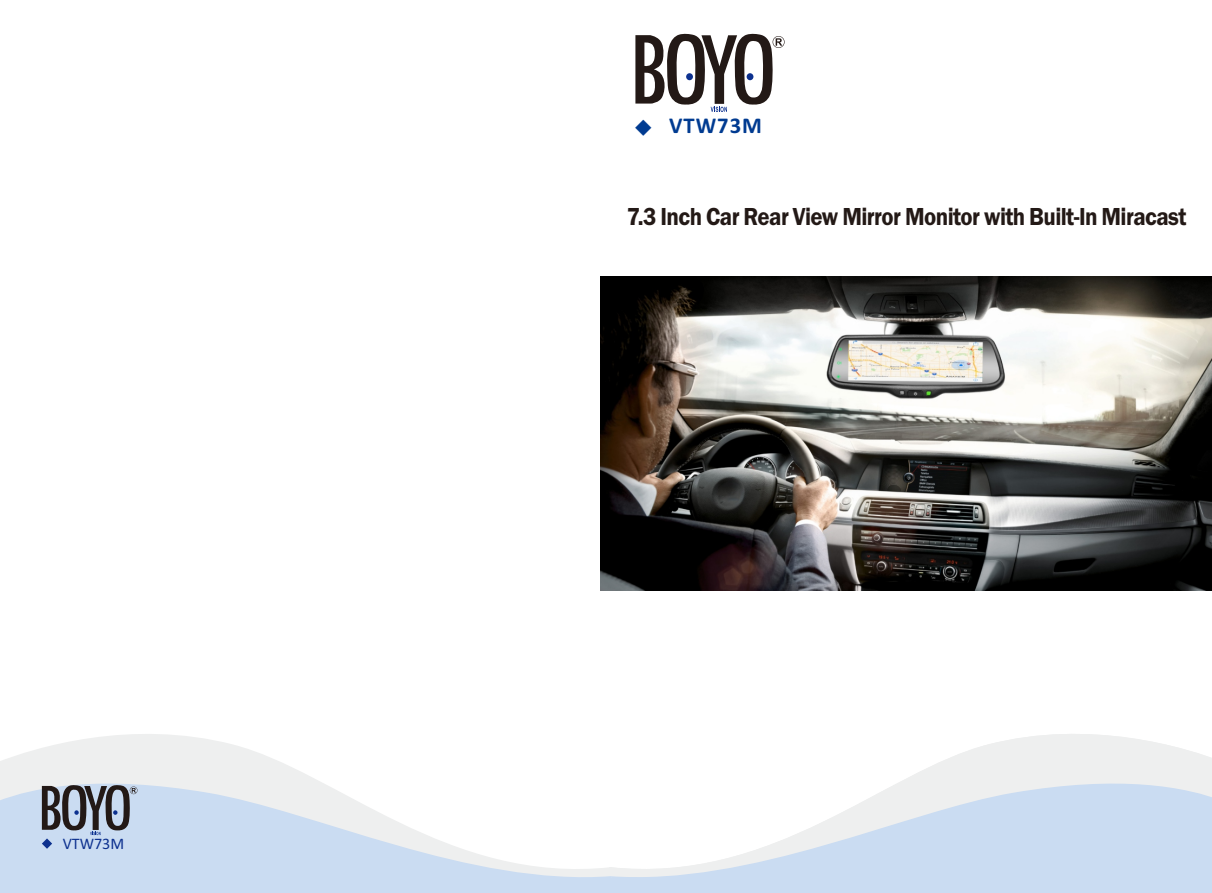
<style>
.page{position:relative;width:1212px;height:893px;background:#fff}
.page>*{position:absolute;margin:0;border:0;box-sizing:border-box;transform-origin:0 0}
.t1{font:600 25.5px "Franklin Gothic";letter-spacing:-.025em;color:#231916;scale:.9 1}
.t2{font:700 22.65px "Calibri";letter-spacing:.045em;color:#003b91}
.t3{font:16.2px "Calibri";color:#0d318f}
.s1{font-family:"Adobe Gothic Std";font-size:16.5px}
</style>
<div class="page">
<svg style="left:914px;top:734px;width:298px;height:41px;fill:#eeefef"></svg>
<svg style="left:612px;top:775px;width:600px;height:118px;fill:#cadcf2"></svg>
<svg style="left:0;top:734px;width:307px;height:41px;fill:#eeefef"></svg>
<svg style="left:0;top:775px;width:612px;height:118px;fill:#cadcf2"></svg>
<svg style="left:42px;top:785px;width:95px;height:64px;background:#8d95a4"></svg>
<svg style="left:635px;top:33px;width:149px;height:79px"></svg>
<div style="left:747px;top:73px;width:6px;height:7px;background:#0d318f;border-radius:50%"></div>
<img style="left:601px;top:277px;width:611px;height:314px">
<p class="t3" style="left:63px;top:837px;width:63px">VTW73M</p>
<p class="t2" style="left:635px;top:116px;width:128px"><span class="s1">◆</span> VTW73M</p>
<p class="t1" style="left:627px;top:207px;width:623px">7.3 Inch Car Rear View Mirror Monitor with Built-In Miracast</p>
</div>
